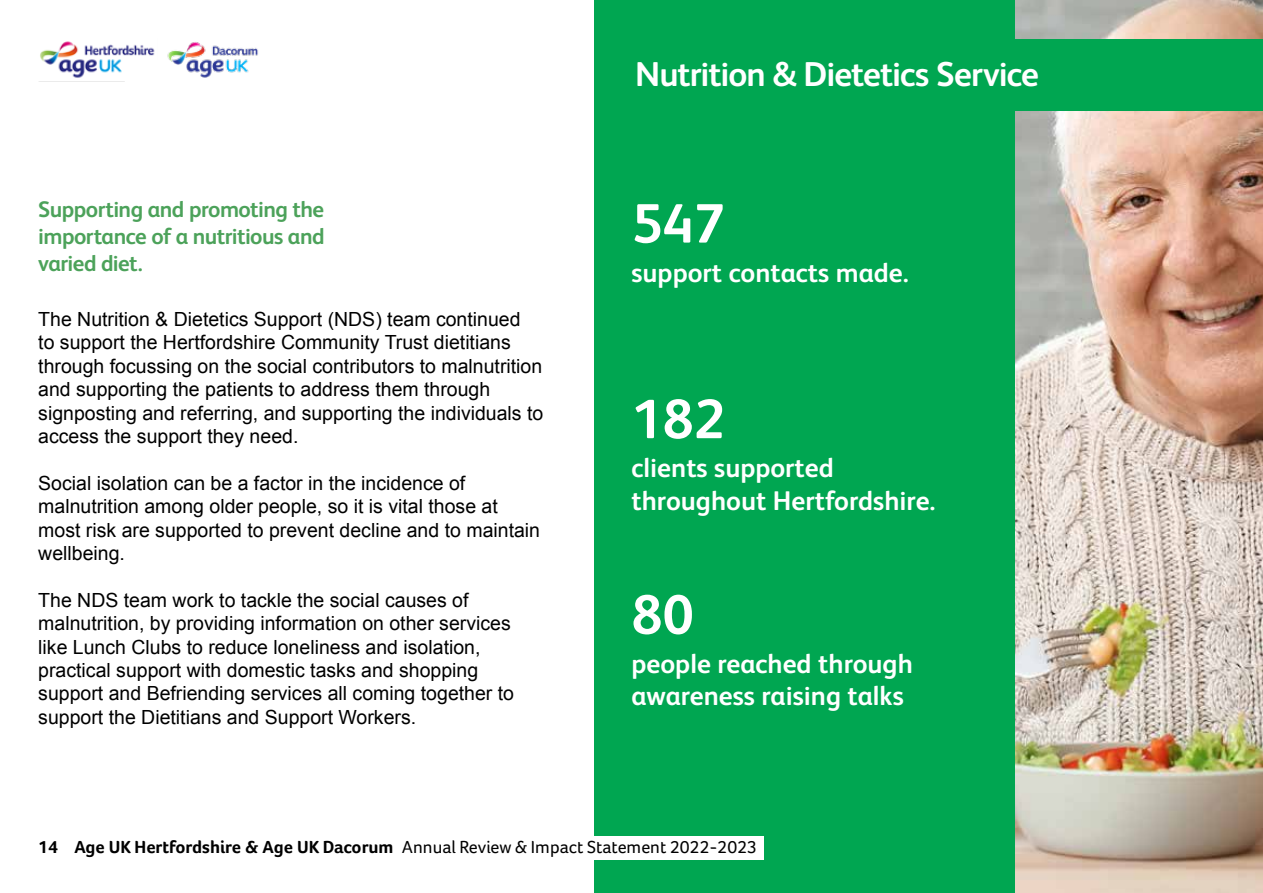
<style>
.page{position:relative;width:1263px;height:893px;background:#fff}
.page>*{position:absolute;margin:0;border:0;box-sizing:border-box;transform-origin:0 0}
.t1{font:700 55.5px "FS Albert Pro";color:#fff}
.t2{font:700 34.5px "FS Albert Pro";letter-spacing:-.03em;color:#fff}
.t3{font:700 27px/32.4px "FS Albert Pro";color:#fff}
.t4{font:700 22.5px/27px "FS Albert Pro";letter-spacing:-.025em;color:#4ca25a;text-align:justify}
.t5{font:19.5px/23.4px "Arial";color:#000}
.t6{font:18px "Foco Age UK";color:#000}
.s1{font-weight:700}
</style>
<div class="page">
<img style="left:1015px;top:0;width:248px;height:893px">
<div style="left:594px;top:0;width:421px;height:893px;background:#00a651"></div>
<div style="left:594px;top:39px;width:669px;height:72px;background:#00a651"></div>
<div style="left:67px;top:836px;width:696px;height:23px;background:#fff"></div>
<img style="left:39px;top:41px;width:116px;height:41px">
<img style="left:167px;top:42px;width:91px;height:35px">
<p class="t4" style="left:38px;top:195px;width:288px">Supporting and promoting the importance of a nutritious and varied diet.</p>
<p class="t5" style="left:38px;top:308px;width:507px">The Nutrition &amp; Dietetics Support (NDS) team continued<br>to support the Hertfordshire Community Trust dietitians through focussing on the social contributors to malnutrition and supporting the patients to address them through signposting and referring, and supporting the individuals to access the support they need.</p>
<p class="t5" style="left:38px;top:471px;width:503px">Social isolation can be a factor in the incidence of malnutrition among older people, so it is vital those at most risk are supported to prevent decline and to maintain wellbeing.</p>
<p class="t5" style="left:38px;top:588px;width:477px">The NDS team work to tackle the social causes of malnutrition, by providing information on other services like Lunch Clubs to reduce loneliness and isolation, practical support with domestic tasks and shopping support and Befriending services all coming together to support the Dietitians and Support Workers.</p>
<h2 class="t2" style="left:635px;top:49px;width:405px">Nutrition &amp; Dietetics Service</h2>
<h1 class="t1" style="left:631px;top:184px;width:95px">547</h1>
<h3 class="t3" style="left:631px;top:255px;width:279px">support contacts made.</h3>
<h1 class="t1" style="left:631px;top:380px;width:95px">182</h1>
<h3 class="t3" style="left:631px;top:450px;width:305px">clients supported throughout Hertfordshire.</h3>
<h1 class="t1" style="left:631px;top:576px;width:64px">80</h1>
<h3 class="t3" style="left:631px;top:646px;width:283px">people reached through awareness raising talks</h3>
<p class="t6" style="left:38px;top:836px;width:720px"><span class="s1">14 Age UK Hertfordshire &amp; Age UK Dacorum</span> Annual Review &amp; Impact Statement 2022-2023</p>
</div>
